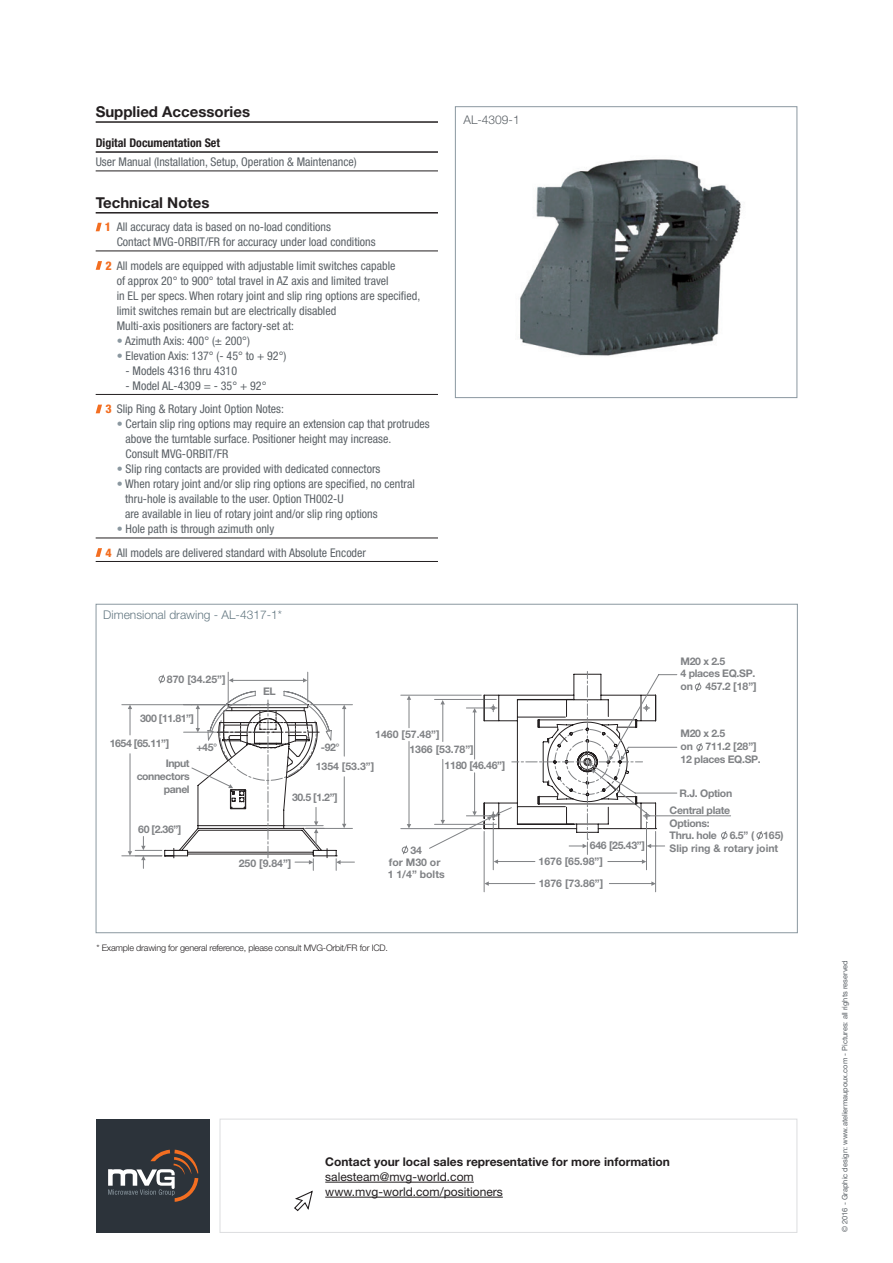
<style>
.page{position:relative;width:893px;height:1263px;background:#fff}
.page>*{position:absolute;margin:0;border:0;box-sizing:border-box;transform-origin:0 0}
.TITRE_petit_tableau{font:700 15px "Helvetica Neue LT Std";color:#231f20}
.TEXTE_Technical_note{font:condensed 12px/15px "Helvetica Neue LT Std";color:#5b6166}
.texte_courant{font:700 12px "Helvetica Neue LT Std";color:#231f20}
.TEXTE_petit_tableau{font:condensed 12px "Helvetica Neue LT Std";color:#5b6166}
.texte_courant-2{font:12px "Helvetica Neue LT Std";color:#231f20}
.LEGENDE{font:300 12px "Helvetica Neue LT Std";color:#647882}
.INTER_1_petit_tablea{font:700 condensed 12px "Helvetica Neue LT Std";color:#231f20}
.LEGENDE_PHOTO{font:300 12px "Helvetica Neue LT Std";color:#5b6166}
.t1{font:700 10.5px/12.6px "Helvetica Neue LT Std";letter-spacing:-.03em;color:#808285;text-align:right}
.t2{font:700 10.5px/12.6px "Helvetica Neue LT Std";color:#808285}
.TEXTE_COURANT{font:300 9px "Helvetica Neue LT Std";letter-spacing:-.02em;color:#231f20}
.t3{font:7.5px "Helvetica Neue LT Std";color:#5b6166}
.s1{font-weight:800;color:#f36e21}
.s2{color:#8b98a0}
</style>
<div class="page">
<img style="left:520px;top:159px;width:221px;height:197px">
<div style="left:455px;top:106px;width:342px;height:292px;border:1px solid #8b98a0"></div>
<hr style="left:96px;top:121px;width:342px;height:2px;background:#231f20">
<hr style="left:96px;top:151px;width:342px;height:2px;background:#231f20">
<hr style="left:96px;top:171px;width:342px;height:1px;background:#231f20">
<hr style="left:96px;top:212px;width:342px;height:2px;background:#231f20">
<hr style="left:96px;top:251px;width:342px;height:1px;background:#231f20">
<hr style="left:96px;top:394px;width:342px;height:1px;background:#231f20">
<hr style="left:96px;top:538px;width:342px;height:1px;background:#231f20">
<hr style="left:96px;top:561px;width:342px;height:1px;background:#231f20">
<svg style="left:96px;top:223px;width:6px;height:8px"></svg>
<svg style="left:96px;top:261px;width:6px;height:9px"></svg>
<svg style="left:96px;top:405px;width:6px;height:8px"></svg>
<svg style="left:96px;top:548px;width:6px;height:9px"></svg>
<hr style="left:325px;top:1182px;width:149px;height:1px;background:#231f20">
<hr style="left:325px;top:1197px;width:178px;height:1px;background:#231f20">
<svg style="left:294px;top:1190px;width:19px;height:22px"></svg>
<div style="left:220px;top:1119px;width:577px;height:114px;border:1px solid #dcdddf"></div>
<div style="left:96px;top:1119px;width:114px;height:114px;background:#2c333a"></div>
<svg style="left:108px;top:1150px;width:90px;height:52px"></svg>
<svg style="left:121px;top:704px;width:86px;height:152px"></svg>
<svg style="left:141px;top:846px;width:5px;height:4px"></svg>
<svg style="left:128px;top:851px;width:4px;height:5px"></svg>
<svg style="left:141px;top:856px;width:5px;height:4px"></svg>
<svg style="left:484px;top:881px;width:5px;height:5px"></svg>
<svg style="left:651px;top:881px;width:5px;height:5px"></svg>
<svg style="left:207px;top:671px;width:471px;height:193px"></svg>
<svg style="left:158px;top:674px;width:7px;height:10px"></svg>
<svg style="left:695px;top:682px;width:68px;height:158px"></svg>
<p class="TITRE_petit_tableau" style="left:96px;top:102px;width:156px">Supplied Accessories</p>
<p class="INTER_1_petit_tablea" style="left:96px;top:135px;width:126px">Digital Documentation Set</p>
<p class="TEXTE_petit_tableau" style="left:96px;top:155px;width:263px">User Manual (Installation, Setup, Operation &amp; Maintenance)</p>
<p class="TITRE_petit_tableau" style="left:96px;top:193px;width:115px">Technical Notes</p>
<p class="TEXTE_Technical_note" style="left:117px;top:219px;width:260px;text-indent:-12px"><span class="s1">1</span> All accuracy data is based on no-load conditions<br>Contact MVG-ORBIT/FR for accuracy under load conditions</p>
<p class="TEXTE_Technical_note" style="left:117px;top:258px;width:305px;text-indent:-11px"><span class="s1">2</span> All models are equipped with adjustable limit switches capable<br>of approx 20° to 900° total travel in AZ axis and limited travel<br>in EL per specs. When rotary joint and slip ring options are specified, limit switches remain but are electrically disabled<br>Multi-axis positioners are factory-set at:</p>
<p class="TEXTE_Technical_note" style="left:117px;top:333px;width:135px"><span class="s2">•</span> Azimuth Axis: 400° (± 200°)</p>
<p class="TEXTE_Technical_note" style="left:117px;top:348px;width:171px"><span class="s2">•</span> Elevation Axis: 137° (- 45° to + 92°)</p>
<p class="TEXTE_Technical_note" style="left:126px;top:363px;width:113px">- Models 4316 thru 4310</p>
<p class="TEXTE_Technical_note" style="left:126px;top:378px;width:142px">- Model AL-4309 = - 35° + 92°</p>
<p class="TEXTE_Technical_note" style="left:105px;top:401px;width:180px"><span class="s1">3</span> Slip Ring &amp; Rotary Joint Option Notes:</p>
<p class="TEXTE_Technical_note" style="left:126px;top:416px;width:306px;text-indent:-9px"><span class="s2">•</span> Certain slip ring options may require an extension cap that protrudes above the turntable surface. Positioner height may increase.<br>Consult MVG-ORBIT/FR</p>
<p class="TEXTE_Technical_note" style="left:117px;top:461px;width:265px"><span class="s2">•</span> Slip ring contacts are provided with dedicated connectors</p>
<p class="TEXTE_Technical_note" style="left:125px;top:476px;width:291px;text-indent:-8px"><span class="s2">•</span> When rotary joint and/or slip ring options are specified, no central thru-hole is available to the user. Option TH002-U<br>are available in lieu of rotary joint and/or slip ring options</p>
<p class="TEXTE_Technical_note" style="left:117px;top:521px;width:159px"><span class="s2">•</span> Hole path is through azimuth only</p>
<p class="TEXTE_Technical_note" style="left:105px;top:545px;width:262px"><span class="s1">4</span> All models are delivered standard with Absolute Encoder</p>
<p class="LEGENDE" style="left:103px;top:607px;width:180px">Dimensional drawing - AL-4317-1*</p>
<p class="t1" style="left:167px;top:673px;width:60px">870 [34.25”]</p>
<p class="t1" style="left:263px;top:685px;width:14px">EL</p>
<p class="LEGENDE_PHOTO" style="left:463px;top:113px;width:58px">AL-4309-1</p>
<p class="t1" style="left:140px;top:711px;width:55px">300 [11.81”]</p>
<p class="t1" style="left:110px;top:736px;width:61px">1654 [65.11”]</p>
<p class="t1" style="left:321px;top:741px;width:20px">-92°</p>
<p class="t1" style="left:375px;top:727px;width:66px">1460 [57.48”]</p>
<p class="t1" style="left:409px;top:743px;width:66px">1366 [53.78”]</p>
<p class="t1" style="left:445px;top:759px;width:62px">1180 [46.46”]</p>
<p class="t1" style="left:196px;top:741px;width:22px">+45°</p>
<p class="t1" style="left:137px;top:757px;width:55px">Input connectors panel</p>
<p class="t1" style="left:316px;top:759px;width:60px">1354 [53.3”]</p>
<p class="t1" style="left:292px;top:791px;width:47px">30.5 [1.2”]</p>
<p class="t1" style="left:138px;top:823px;width:45px">60 [2.36”]</p>
<p class="t1" style="left:410px;top:843px;width:13px">34</p>
<p class="t1" style="left:590px;top:839px;width:57px">646 [25.43”]</p>
<p class="t1" style="left:239px;top:857px;width:54px">250 [9.84”]</p>
<p class="t1" style="left:538px;top:854px;width:66px">1676 [65.98”]</p>
<p class="t2" style="left:388px;top:855px;width:58px">for M30 or<br>1 1/4” bolts</p>
<p class="t1" style="left:539px;top:877px;width:66px">1876 [73.86”]</p>
<p class="TEXTE_COURANT" style="left:97px;top:943px;width:293px">* Example drawing for general reference, please consult MVG-Orbit/FR for ICD.</p>
<p class="t1" style="left:681px;top:654px;width:78px;text-align:left">M20 x 2.5<br>4 places EQ.SP. on 457.2 [18”]</p>
<p class="t1" style="left:681px;top:727px;width:82px;text-align:left">M20 x 2.5<br>on 711.2 [28”]<br>12 places EQ.SP.</p>
<p class="t1" style="left:670px;top:784px;width:64px;line-height:17.2px">R.J. Option<br>Central plate</p>
<p class="t2" style="left:670px;top:816px;width:115px">Options:<br>Thru. hole 6.5” ( 165)<br>Slip ring &amp; rotary joint</p>
<p class="texte_courant" style="left:325px;top:1154px;width:346px">Contact your local sales representative for more information</p>
<p class="texte_courant-2" style="left:325px;top:1169px;width:150px">salesteam@mvg-world.com</p>
<p class="texte_courant-2" style="left:325px;top:1184px;width:179px">www.mvg-world.com/positioners</p>
<p class="t3" style="left:840px;top:1232px;width:273px;rotate:-90deg">© 2016 - Graphic design: www.ateliermaupoux.com - Pictures: all rights reserved</p>
</div>
